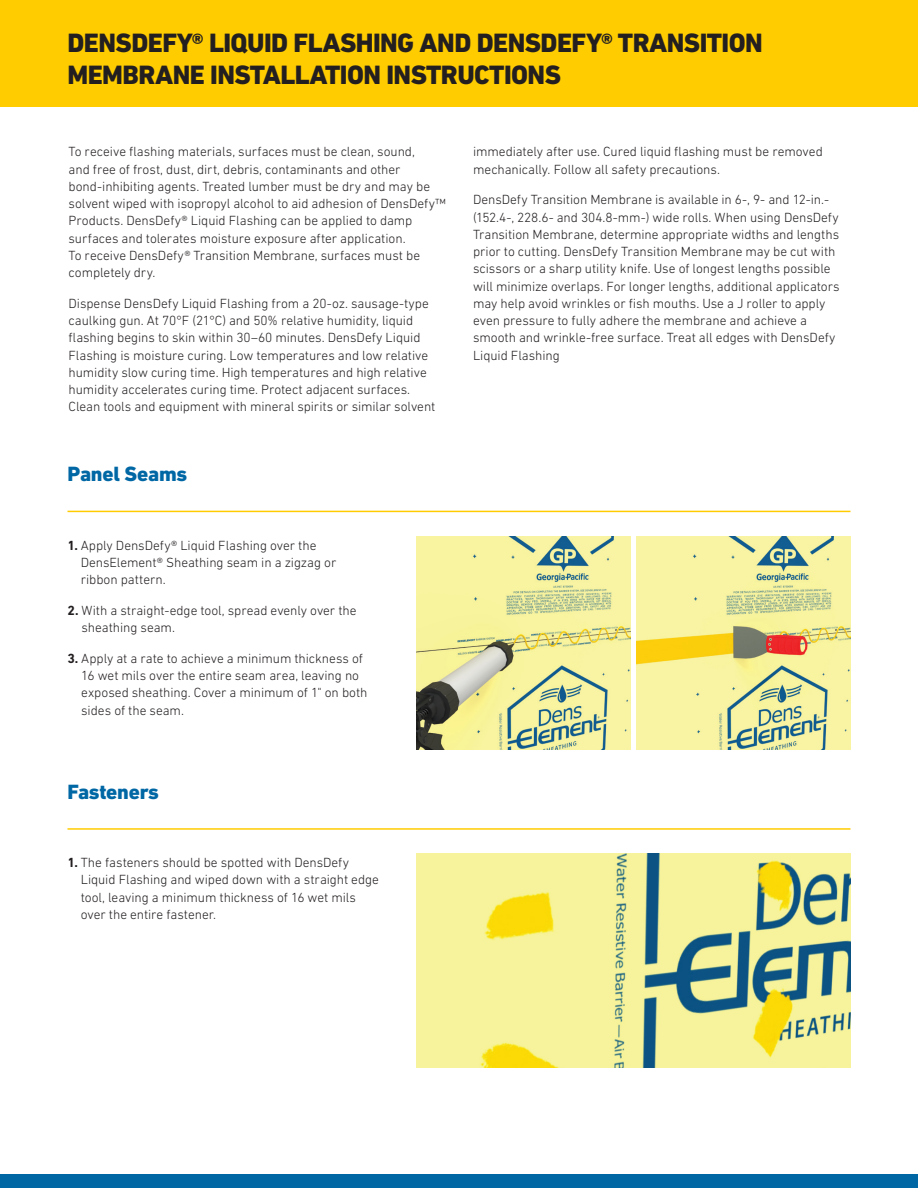
<style>
.page{position:relative;width:918px;height:1188px;background:#fff}
.page>*{position:absolute;margin:0;border:0;box-sizing:border-box;transform-origin:0 0}
.t1{font:800 27px/32.4px "DIN Next LT Pro";letter-spacing:-.02em;color:#231f20}
.body_install{font:800 21px "DIN Next LT Pro";letter-spacing:-.01em;color:#0067a5}
.body_install-2{font:300 13.5px/17.2px "DIN Next LT Pro";letter-spacing:-.005em;color:#231f20}
.s1{font-weight:700}
</style>
<div class="page">
<div style="left:0;top:1174px;width:918px;height:14px;background:#0067a5"></div>
<div style="left:0;top:0;width:918px;height:106px;background:#fc0"></div>
<img style="left:417px;top:536px;width:213px;height:214px">
<img style="left:637px;top:536px;width:213px;height:214px">
<hr style="left:68px;top:511px;width:782px;height:1px;background:#fc0">
<img style="left:417px;top:853px;width:433px;height:215px">
<hr style="left:68px;top:828px;width:782px;height:2px;background:#fc0">
<p class="t1" style="left:68px;top:26px;width:697px">DENSDEFY® LIQUID FLASHING AND DENSDEFY® TRANSITION<br>MEMBRANE INSTALLATION INSTRUCTIONS</p>
<p class="body_install-2" style="left:69px;top:143px;width:379px">To receive flashing materials, surfaces must be clean, sound,<br>and free of frost, dust, dirt, debris, contaminants and other bond-inhibiting agents. Treated lumber must be dry and may be solvent wiped with isopropyl alcohol to aid adhesion of DensDefy™ Products. DensDefy® Liquid Flashing can be applied to damp surfaces and tolerates moisture exposure after application.<br>To receive DensDefy® Transition Membrane, surfaces must be completely dry.</p>
<p class="body_install-2" style="left:69px;top:295px;width:368px">Dispense DensDefy Liquid Flashing from a 20-oz. sausage-type caulking gun. At 70°F (21°C) and 50% relative humidity, liquid flashing begins to skin within 30–60 minutes. DensDefy Liquid Flashing is moisture curing. Low temperatures and low relative humidity slow curing time. High temperatures and high relative humidity accelerates curing time. Protect adjacent surfaces.<br>Clean tools and equipment with mineral spirits or similar solvent</p>
<p class="body_install" style="left:68px;top:462px;width:121px">Panel Seams</p>
<p class="body_install-2" style="left:81px;top:536px;width:257px;text-indent:-13px"><span class="s1">1.</span> Apply DensDefy® Liquid Flashing over the<br>DensElement® Sheathing seam in a zigzag or ribbon pattern.</p>
<p class="body_install-2" style="left:82px;top:602px;width:276px;text-indent:-14px"><span class="s1">2.</span> With a straight-edge tool, spread evenly over the sheathing seam.</p>
<p class="body_install-2" style="left:81px;top:650px;width:288px;text-indent:-14px"><span class="s1">3.</span> Apply at a rate to achieve a minimum thickness of 16 wet mils over the entire seam area, leaving no exposed sheathing. Cover a minimum of 1" on both sides of the seam.</p>
<p class="body_install" style="left:68px;top:779px;width:93px">Fasteners</p>
<p class="body_install-2" style="left:81px;top:854px;width:300px;text-indent:-13px"><span class="s1">1.</span> The fasteners should be spotted with DensDefy Liquid Flashing and wiped down with a straight edge tool, leaving a minimum thickness of 16 wet mils over the entire fastener.</p>
<p class="body_install-2" style="left:473px;top:143px;width:351px">immediately after use. Cured liquid flashing must be removed mechanically. Follow all safety precautions.</p>
<p class="body_install-2" style="left:473px;top:191px;width:368px">DensDefy Transition Membrane is available in 6-, 9- and 12-in.- (152.4-, 228.6- and 304.8-mm-) wide rolls. When using DensDefy Transition Membrane, determine appropriate widths and lengths prior to cutting. DensDefy Transition Membrane may be cut with scissors or a sharp utility knife. Use of longest lengths possible will minimize overlaps. For longer lengths, additional applicators may help avoid wrinkles or fish mouths. Use a J roller to apply even pressure to fully adhere the membrane and achieve a smooth and wrinkle-free surface. Treat all edges with DensDefy Liquid Flashing</p>
</div>
